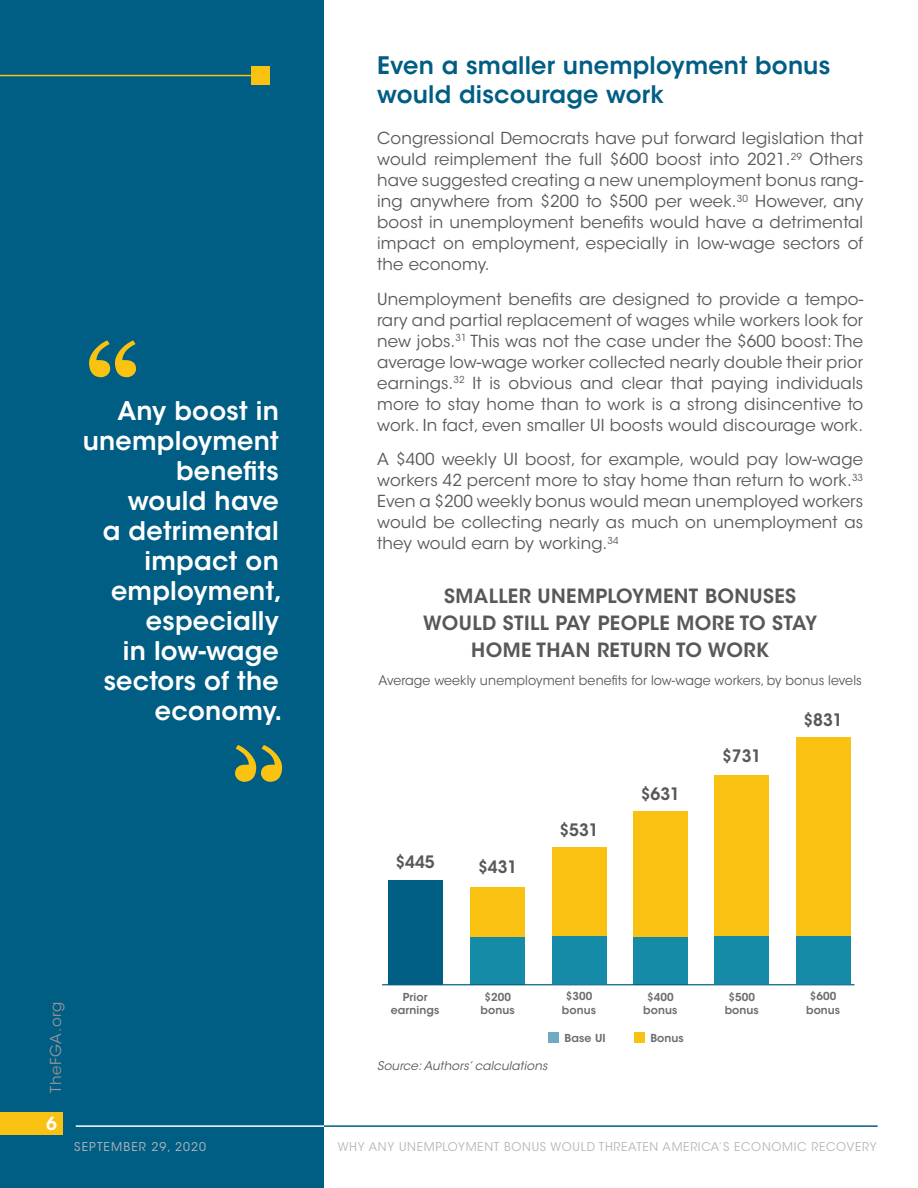
<style>
.page{position:relative;width:918px;height:1188px;background:#fff}
.page>*{position:absolute;margin:0;border:0;box-sizing:border-box;transform-origin:0 0}
.Body_Text{font:600 25.5px/30px "ITC Avant Garde Std";letter-spacing:.01em;color:#fff;text-align:right}
.Section_Head{font:600 24px/28.8px "ITC Avant Garde Std";letter-spacing:.01em;color:#005d83}
.margin_header{font:600 19.5px/27px "ITC Avant Garde Std";letter-spacing:.02em;color:#57585a;text-align:center}
.t1{font:600 18px "ITC Avant Garde Std";color:#fff}
.margin_header-2{font:600 16.95px "ITC Avant Garde Std";color:#57585a;scale:.96 1}
.Body_Text-2{font:16.5px/21px "ITC Avant Garde Std";letter-spacing:.01em;color:#57585a;text-align:justify}
.t2{font:15px "ITC Avant Garde Std";letter-spacing:.05em;color:#939598}
.Body_Text-3{font:13.2px "ITC Avant Garde Std";letter-spacing:.01em;color:#57585a;scale:.96 1}
.t3{font:12px "ITC Avant Garde Std";letter-spacing:.06em;color:#b6b7bb}
.Source{font:italic 12px "ITC Avant Garde Std";letter-spacing:.01em;color:#57585a}
.t4{font:12px "ITC Avant Garde Std";letter-spacing:.09em;color:#b6b7bb}
.source{font:600 10.95px/13px "ITC Avant Garde Std";letter-spacing:.01em;color:#6c6d70;text-align:center}
</style>
<div class="page">
<div style="left:0;top:0;width:324px;height:1188px;background:#005d83"></div>
<hr style="left:76px;top:1125px;width:802px;height:2px;background:#005d83">
<hr style="left:76px;top:1125px;width:248px;height:2px;background:#fff">
<hr style="left:0;top:75px;width:252px;height:1px;background:#f9c212">
<div style="left:251px;top:66px;width:19px;height:19px;background:#f9c212"></div>
<div style="left:388px;top:881px;width:54px;height:104px;background:#005d83"></div>
<div style="left:470px;top:938px;width:55px;height:47px;background:#168ba7"></div>
<div style="left:470px;top:887px;width:55px;height:50px;background:#f9c212"></div>
<div style="left:552px;top:937px;width:54px;height:47px;background:#168ba7"></div>
<div style="left:552px;top:848px;width:54px;height:88px;background:#f9c212"></div>
<div style="left:633px;top:938px;width:55px;height:47px;background:#168ba7"></div>
<div style="left:633px;top:811px;width:55px;height:126px;background:#f9c212"></div>
<div style="left:714px;top:937px;width:55px;height:47px;background:#168ba7"></div>
<div style="left:714px;top:775px;width:55px;height:161px;background:#f9c212"></div>
<div style="left:796px;top:937px;width:54px;height:47px;background:#168ba7"></div>
<div style="left:796px;top:738px;width:54px;height:198px;background:#f9c212"></div>
<hr style="left:382px;top:984px;width:473px;height:1px;background:#005d83">
<div style="left:548px;top:1032px;width:11px;height:11px;background:#6fabc0"></div>
<div style="left:634px;top:1032px;width:11px;height:11px;background:#f9c212"></div>
<svg style="left:89px;top:340px;width:47px;height:37px"></svg>
<svg style="left:235px;top:745px;width:47px;height:37px"></svg>
<div style="left:0;top:1112px;width:62px;height:23px;background:#f9c212"></div>
<p class="Body_Text" style="left:83px;top:396px;width:201px">Any boost in unemployment benefits<br>would have<br>a detrimental impact on employment, especially<br>in low-wage sectors of the economy.</p>
<p class="Section_Head" style="left:377px;top:51px;width:455px">Even a smaller unemployment bonus would discourage work</p>
<p class="Body_Text-2" style="left:377px;top:128px;width:488px">Congressional Democrats have put forward legislation that would reimplement the full $600 boost into 2021.<sup>29</sup> Others have suggested creating a new unemployment bonus rang&shy;ing anywhere from $200 to $500 per week.<sup>30</sup> However, any boost in unemployment benefits would have a detrimental impact on employment, especially in low-wage sectors of the economy.</p>
<p class="Body_Text-2" style="left:377px;top:288px;width:488px">Unemployment benefits are designed to provide a tempo&shy;rary and partial replacement of wages while workers look for new jobs.<sup>31</sup> This was not the case under the $600 boost: The average low-wage worker collected nearly double their prior earnings.<sup>32</sup> It is obvious and clear that paying individuals more to stay home than to work is a strong disincentive to work. In fact, even smaller UI boosts would discourage work.</p>
<p class="Body_Text-2" style="left:377px;top:449px;width:488px">A $400 weekly UI boost, for example, would pay low-wage workers 42 percent more to stay home than return to work.<sup>33<br></sup>Even a $200 weekly bonus would mean unemployed workers would be collecting nearly as much on unemployment as they would earn by working.<sup>34</sup></p>
<p class="margin_header" style="left:423px;top:582px;width:395px">SMALLER UNEMPLOYMENT BONUSES<br>WOULD STILL PAY PEOPLE MORE TO STAY<br>HOME THAN RETURN TO WORK</p>
<p class="Body_Text-3" style="left:379px;top:672px;width:505px">Average weekly unemployment benefits for low-wage workers, by bonus levels</p>
<p class="margin_header-2" style="left:395px;top:851px;width:42px">$445</p>
<p class="margin_header-2" style="left:478px;top:857px;width:42px">$431</p>
<p class="margin_header-2" style="left:559px;top:819px;width:42px">$531</p>
<p class="margin_header-2" style="left:641px;top:783px;width:42px">$631</p>
<p class="margin_header-2" style="left:722px;top:745px;width:42px">$731</p>
<p class="margin_header-2" style="left:803px;top:709px;width:42px">$831</p>
<p class="t2" style="left:47px;top:1093px;width:93px;rotate:-90deg">TheFGA.org</p>
<p class="t1" style="left:46px;top:1112px;width:12px">6</p>
<p class="source" style="left:391px;top:991px;width:50px">Prior earnings</p>
<p class="source" style="left:481px;top:991px;width:36px">$200 bonus</p>
<p class="source" style="left:562px;top:990px;width:36px">$300 bonus</p>
<p class="source" style="left:643px;top:991px;width:36px">$400 bonus</p>
<p class="source" style="left:725px;top:991px;width:36px">$500 bonus</p>
<p class="source" style="left:806px;top:990px;width:36px">$600 bonus</p>
<p class="source" style="left:565px;top:1031px;width:43px">Base UI</p>
<p class="source" style="left:650px;top:1031px;width:35px">Bonus</p>
<p class="Source" style="left:377px;top:1059px;width:172px">Source: Authors’ calculations</p>
<p class="t4" style="left:74px;top:1139px;width:133px">SEPTEMBER 29, 2020</p>
<p class="t3" style="left:338px;top:1139px;width:540px">WHY ANY UNEMPLOYMENT BONUS WOULD THREATEN AMERICA’S ECONOMIC RECOVERY</p>
</div>
